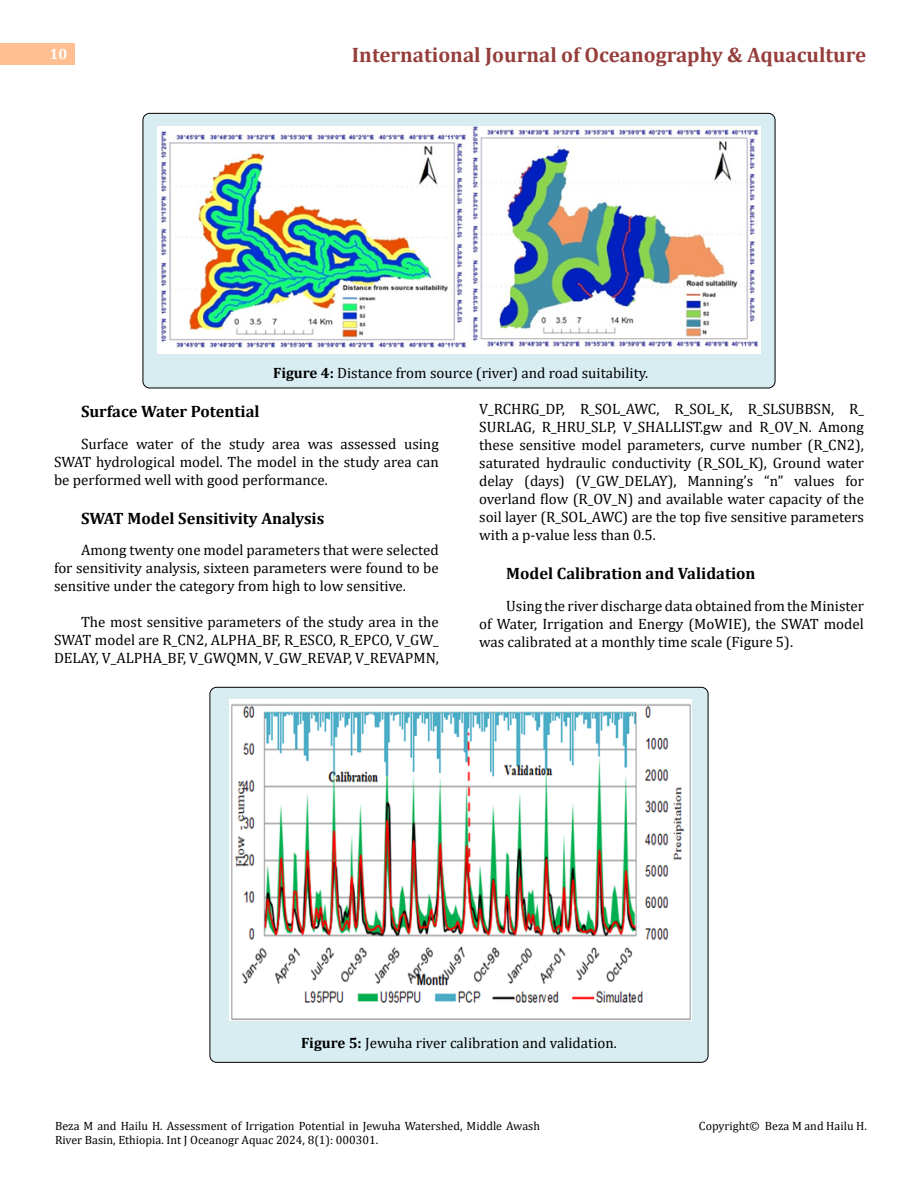
<style>
.page{position:relative;width:918px;height:1188px;background:#fff}
.page>*{position:absolute;margin:0;border:0;box-sizing:border-box;transform-origin:0 0}
.t1{font:700 21px "Cambria";color:#953f3c}
.t2{font:700 16.5px "Cambria";color:#000}
.t3{font:15px/18px "Cambria";color:#000;text-align:justify}
.t4{font:700 15px "Cambria";color:#fff}
.t5{font:12px/14.4px "Cambria";color:#000}
.s1{font-weight:700}
</style>
<div class="page">
<div style="left:0;top:43px;width:75px;height:21px;background:#ffbf91"></div>
<div style="left:143px;top:113px;width:632px;height:275px;background:#d8edf2;border-radius:7px"></div>
<div style="left:143px;top:113px;width:632px;height:275px;border:1px solid #000;border-radius:7px"></div>
<div style="left:210px;top:687px;width:498px;height:375px;background:#d8edf2;border-radius:7px"></div>
<img style="left:158px;top:127px;width:602px;height:226px">
<img style="left:230px;top:700px;width:462px;height:321px">
<p class="t4" style="left:50px;top:44px;width:19px">10</p>
<h1 class="t1" style="left:352px;top:40px;width:516px">International Journal of Oceanography &amp; Aquaculture</h1>
<p class="t3" style="left:273px;top:364px;width:377px"><span class="s1">Figure 4:</span> Distance from source (river) and road suitability.</p>
<p class="t2" style="left:81px;top:400px;width:180px">Surface Water Potential</p>
<p class="t3" style="left:54px;top:435px;width:386px;text-indent:27px">Surface water of the study area was assessed using SWAT hydrological model. The model in the study area can be performed well with good performance.</p>
<p class="t2" style="left:81px;top:507px;width:245px">SWAT Model Sensitivity Analysis</p>
<p class="t3" style="left:54px;top:541px;width:386px;text-indent:27px">Among twenty one model parameters that were selected for sensitivity analysis, sixteen parameters were found to be sensitive under the category from high to low sensitive.</p>
<p class="t3" style="left:54px;top:613px;width:386px;text-indent:27px">The most sensitive parameters of the study area in the SWAT model are R_CN2, ALPHA_BF, R_ESCO, R_EPCO, V_GW_ DELAY, V_ALPHA_BF, V_GWQMN, V_GW_REVAP, V_REVAPMN,</p>
<p class="t3" style="left:479px;top:400px;width:386px">V_RCHRG_DP, R_SOL_AWC, R_SOL_K, R_SLSUBBSN, R_ SURLAG, R_HRU_SLP, V_SHALLIST.gw and R_OV_N. Among these sensitive model parameters, curve number (R_CN2), saturated hydraulic conductivity (R_SOL_K), Ground water delay (days) (V_GW_DELAY), Manning’s “n” values for overland flow (R_OV_N) and available water capacity of the soil layer (R_SOL_AWC) are the top five sensitive parameters with a p-value less than 0.5.</p>
<p class="t2" style="left:506px;top:562px;width:251px">Model Calibration and Validation</p>
<p class="t3" style="left:479px;top:597px;width:386px;text-indent:27px">Using the river discharge data obtained from the Minister of Water, Irrigation and Energy (MoWIE), the SWAT model was calibrated at a monthly time scale (Figure 5).</p>
<p class="t3" style="left:301px;top:1034px;width:317px"><span class="s1">Figure 5:</span> Jewuha river calibration and validation.</p>
<p class="t5" style="left:55px;top:1118px;width:486px">Beza M and Hailu H. Assessment of Irrigation Potential in Jewuha Watershed, Middle Awash<br>River Basin, Ethiopia. Int J Oceanogr Aquac 2024, 8(1): 000301.</p>
<p class="t5" style="left:699px;top:1118px;width:170px">Copyright© Beza M and Hailu H.</p>
</div>
